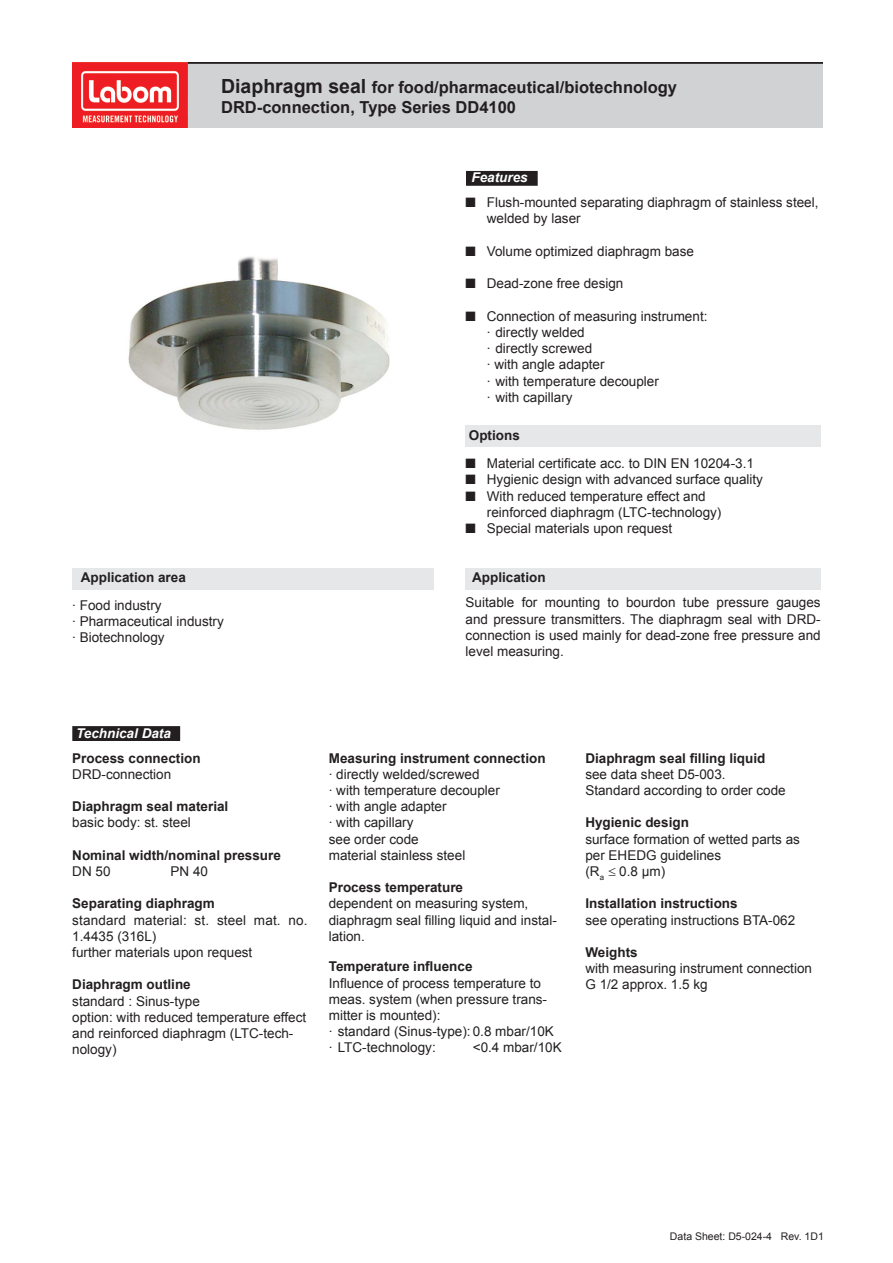
<style>
.page{position:relative;width:893px;height:1263px;background:#fff}
.page>*{position:absolute;margin:0;border:0;box-sizing:border-box;transform-origin:0 0}
.t1{font:700 16.5px/19.8px "Arial";color:#231f20}
.t2{font:13.5px/16.2px "Arial";color:#231f20}
.t3{font:700 13.5px "Arial";color:#231f20}
.t4{font:italic 700 13.5px "Arial";color:#fff}
.t5{font:10.5px "Arial";color:#231f20}
.s1{font-size:19.5px}
</style>
<div class="page">
<img style="left:72px;top:62px;width:750px;height:65px">
<div style="left:467px;top:172px;width:70px;height:13px;background:#231f20"></div>
<div style="left:466px;top:171px;width:72px;height:15px;border:2px solid #231f20"></div>
<div style="left:73px;top:727px;width:106px;height:13px;background:#231f20"></div>
<div style="left:72px;top:726px;width:108px;height:15px;border:2px solid #231f20"></div>
<img style="left:128px;top:256px;width:262px;height:174px">
<div style="left:466px;top:425px;width:355px;height:22px;background:#e6e7e9"></div>
<div style="left:72px;top:568px;width:362px;height:22px;background:#e6e7e9"></div>
<div style="left:466px;top:568px;width:355px;height:22px;background:#e6e7e9"></div>
<p class="t1" style="left:221px;top:78px;width:457px"><span class="s1">Diaphragm seal</span> for food/pharmaceutical/biotechnology<br>DRD-connection, Type Series DD4100</p>
<p class="t4" style="left:471px;top:169px;width:58px">Features</p>
<p class="t2" style="left:487px;top:195px;width:333px;text-indent:-21px">■ Flush-mounted separating diaphragm of stainless steel, welded by laser</p>
<p class="t2" style="left:466px;top:243px;width:230px">■ Volume optimized diaphragm base</p>
<p class="t2" style="left:466px;top:276px;width:159px">■ Dead-zone free design</p>
<p class="t2" style="left:487px;top:308px;width:222px;text-indent:-21px">■ Connection of measuring instrument: · directly welded<br>· directly screwed<br>· with angle adapter<br>· with temperature decoupler<br>· with capillary</p>
<p class="t3" style="left:81px;top:569px;width:107px">Application area</p>
<p class="t2" style="left:72px;top:597px;width:153px">· Food industry<br>· Pharmaceutical industry · Biotechnology</p>
<p class="t3" style="left:469px;top:426px;width:53px">Options</p>
<p class="t2" style="left:466px;top:455px;width:290px">■ Material certificate acc. to DIN EN 10204-3.1</p>
<p class="t2" style="left:466px;top:472px;width:299px">■ Hygienic design with advanced surface quality</p>
<p class="t2" style="left:487px;top:488px;width:236px;text-indent:-21px">■ With reduced temperature effect and reinforced diaphragm (LTC-technology)</p>
<p class="t2" style="left:466px;top:520px;width:208px">■ Special materials upon request</p>
<p class="t3" style="left:472px;top:569px;width:75px">Application</p>
<p class="t2" style="left:466px;top:595px;width:357px;text-align:justify">Suitable for mounting to bourdon tube pressure gauges and pressure transmitters. The diaphragm seal with DRD&shy;connection is used mainly for dead-zone free pressure and level measuring.</p>
<p class="t4" style="left:76px;top:725px;width:96px">Technical Data</p>
<p class="t3" style="left:72px;top:749px;width:130px">Process connection</p>
<p class="t2" style="left:72px;top:766px;width:101px">DRD-connection</p>
<p class="t3" style="left:72px;top:797px;width:158px">Diaphragm seal material</p>
<p class="t2" style="left:72px;top:815px;width:120px">basic body: st. steel</p>
<p class="t3" style="left:72px;top:846px;width:210px">Nominal width/nominal pressure</p>
<p class="t2" style="left:72px;top:863px;width:40px">DN 50</p>
<p class="t2" style="left:171px;top:863px;width:39px">PN 40</p>
<p class="t3" style="left:72px;top:895px;width:144px">Separating diaphragm</p>
<p class="t2" style="left:72px;top:912px;width:237px">standard material: st. steel mat. no.<br>1.4435 (316L)<br>further materials upon request</p>
<p class="t3" style="left:72px;top:976px;width:120px">Diaphragm outline</p>
<p class="t2" style="left:72px;top:993px;width:235px">standard : Sinus-type<br>option: with reduced temperature effect and reinforced diaphragm (LTC-tech&shy;nology)</p>
<p class="t3" style="left:329px;top:749px;width:218px">Measuring instrument connection</p>
<p class="t2" style="left:329px;top:766px;width:173px">· directly welded/screwed<br>· with temperature decoupler · with angle adapter<br>· with capillary<br>see order code<br>material stainless steel</p>
<p class="t3" style="left:329px;top:878px;width:136px">Process temperature</p>
<p class="t2" style="left:329px;top:896px;width:230px">dependent on measuring system, diaphragm seal filling liquid and instal&shy;lation.</p>
<p class="t3" style="left:329px;top:958px;width:145px">Temperature influence</p>
<p class="t2" style="left:329px;top:975px;width:227px">Influence of process temperature to meas. system (when pressure trans&shy;mitter is mounted):<br>· standard (Sinus-type): 0.8 mbar/10K · LTC-technology:</p>
<p class="t2" style="left:473px;top:1040px;width:90px">&lt;0.4 mbar/10K</p>
<p class="t3" style="left:585px;top:749px;width:182px">Diaphragm seal filling liquid</p>
<p class="t2" style="left:585px;top:766px;width:202px">see data sheet D5-003.<br>Standard according to order code</p>
<p class="t3" style="left:585px;top:814px;width:105px">Hygienic design</p>
<p class="t2" style="left:585px;top:831px;width:216px">surface formation of wetted parts as per EHEDG guidelines<br>(R<sub>a</sub> ≤ 0.8 µm)</p>
<p class="t3" style="left:585px;top:895px;width:154px">Installation instructions</p>
<p class="t2" style="left:585px;top:912px;width:211px">see operating instructions BTA-062</p>
<p class="t3" style="left:585px;top:943px;width:54px">Weights</p>
<p class="t2" style="left:585px;top:960px;width:228px">with measuring instrument connection<br>G 1/2 approx. 1.5 kg</p>
<p class="t5" style="left:670px;top:1229px;width:155px">Data Sheet: D5-024-4 Rev. 1D1</p>
</div>
